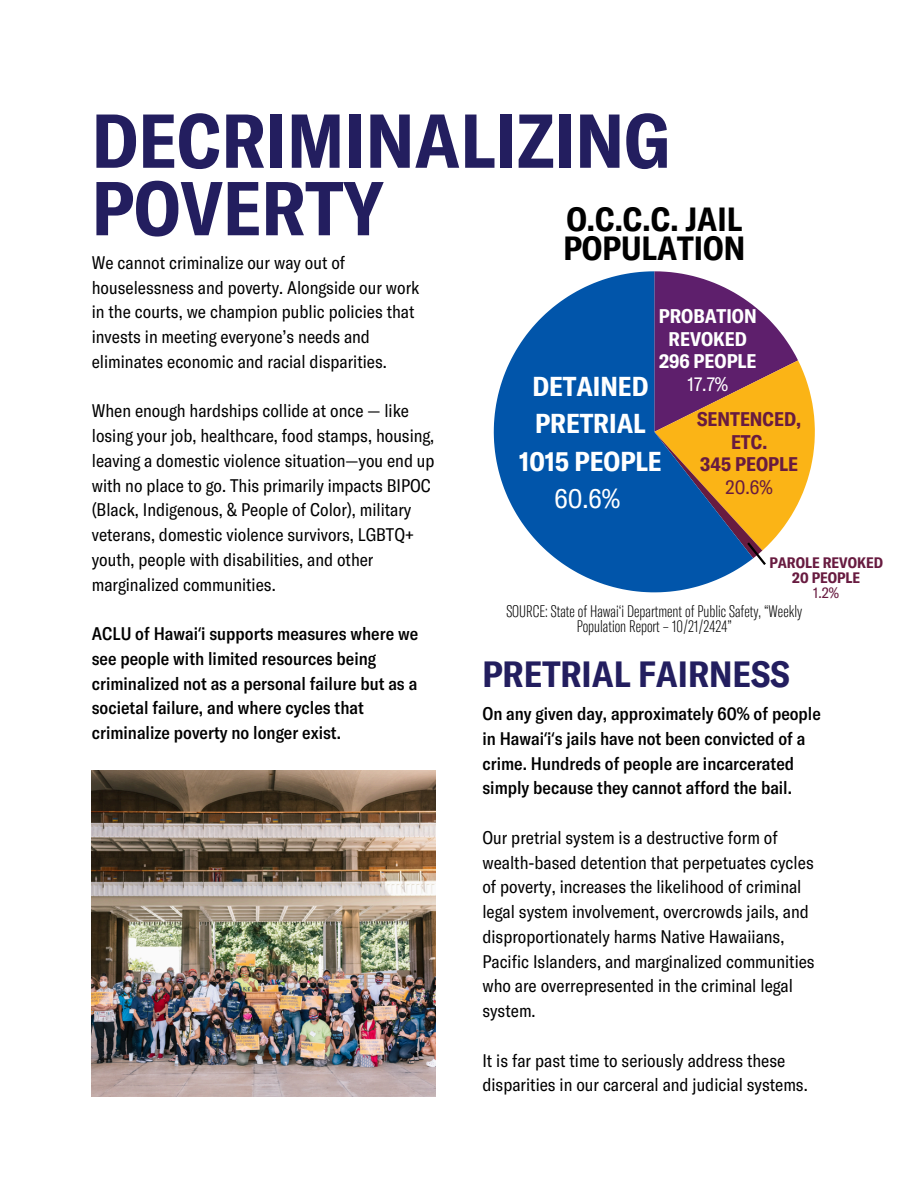
<style>
.page{position:relative;width:918px;height:1188px;background:#fff}
.page>*{position:absolute;margin:0;border:0;box-sizing:border-box;transform-origin:0 0}
.t1{font:700 condensed 75px/67.5px "GT America";color:#231e5f}
.t2{font:700 condensed 36px "GT America";color:#231e5f}
.t3{font:700 condensed 33px/29.2px "GT America";color:#000}
.t4{font:700 condensed 27px/37.2px "GT America";color:#fff;text-align:center}
.t5{font:700 condensed 19.5px/22.5px "GT America";color:#fff;text-align:center}
.t6{font:700 condensed 19.5px/22.5px "GT America";color:#681b40;text-align:center}
.t7{font:condensed 18px/24.8px "GT America";color:#000}
.t8{font:500 condensed 18px/24.8px "GT America";color:#000}
.t9{font:100 extra-condensed 16.5px/14.7px "GT America";color:#000;text-align:center}
.t10{font:700 condensed 15px "GT America";color:#681b40}
.t11{font:condensed 15px "GT America";color:#681b40}
.s1{font-family:"Noto Sans";font-weight:400;font-stretch:normal}
.s2{font-weight:400}
</style>
<div class="page">
<img style="left:92px;top:770px;width:344px;height:326px">
<svg style="left:494px;top:271px;width:245px;height:321px;fill:#0155aa"></svg>
<svg style="left:654px;top:271px;width:161px;height:297px"></svg>
<h2 class="t1" style="left:92px;top:104px;width:580px">DECRIMINALIZING<br>POVERTY</h2>
<h6 class="t7" style="left:92px;top:249px;width:329px">We cannot criminalize our way out of houselessness and poverty. Alongside our work in the courts, we champion public policies that invests in meeting everyone’s needs and eliminates economic and racial disparities.</h6>
<h6 class="t7" style="left:92px;top:398px;width:344px">When enough hardships collide at once — like losing your job, healthcare, food stamps, housing, leaving a domestic violence situation—you end up with no place to go. This primarily impacts BIPOC (Black, Indigenous, &amp; People of Color), military veterans, domestic violence survivors, LGBTQ+ youth, people with disabilities, and other marginalized communities.</h6>
<h5 class="t8" style="left:92px;top:620px;width:328px">ACLU of Hawai<span class="s1">ʻ</span>i supports measures where we see people with limited resources being criminalized not as a personal failure but as a societal failure, and where cycles that criminalize poverty no longer exist.</h5>
<p class="t3" style="left:563px;top:203px;width:183px">O.C.C.C. JAIL<br>POPULATION</p>
<h2 class="t5" style="left:659px;top:304px;width:99px">PROBATION<br>REVOKED<br>296 PEOPLE<br><span class="s2">17.7%</span></h2>
<h5 class="t6" style="left:697px;top:407px;width:105px">SENTENCED,<br>ETC.<br>345 PEOPLE<br><span class="s2">20.6%</span></h5>
<p class="t4" style="left:519px;top:367px;width:144px">DETAINED<br>PRETRIAL<br>1015 PEOPLE<br><span class="s2">60.6%</span></p>
<h6 class="t10" style="left:769px;top:553px;width:115px">PAROLE REVOKED</h6>
<h6 class="t10" style="left:792px;top:568px;width:69px">20 PEOPLE</h6>
<p class="t11" style="left:813px;top:583px;width:27px">1.2%</p>
<p class="t9" style="left:506px;top:603px;width:297px">SOURCE: State of Hawai‘i Department of Public Safety, “Weekly<br>Population Report – 10/21/2424”</p>
<h4 class="t2" style="left:482px;top:651px;width:309px">PRETRIAL FAIRNESS</h4>
<h3 class="t8" style="left:482px;top:700px;width:340px">On any given day, approximately 60% of people in Hawai<span class="s1">ʻ</span>i<span class="s1">ʻ</span>s jails have not been convicted of a crime. Hundreds of people are incarcerated simply because they cannot afford the bail.</h3>
<h4 class="t7" style="left:482px;top:824px;width:334px">Our pretrial system is a destructive form of wealth-based detention that perpetuates cycles of poverty, increases the likelihood of criminal legal system involvement, overcrowds jails, and disproportionately harms Native Hawaiians, Pacific Islanders, and marginalized communities who are overrepresented in the criminal legal system.</h4>
<p class="t7" style="left:482px;top:1047px;width:327px">It is far past time to seriously address these disparities in our carceral and judicial systems.</p>
</div>
